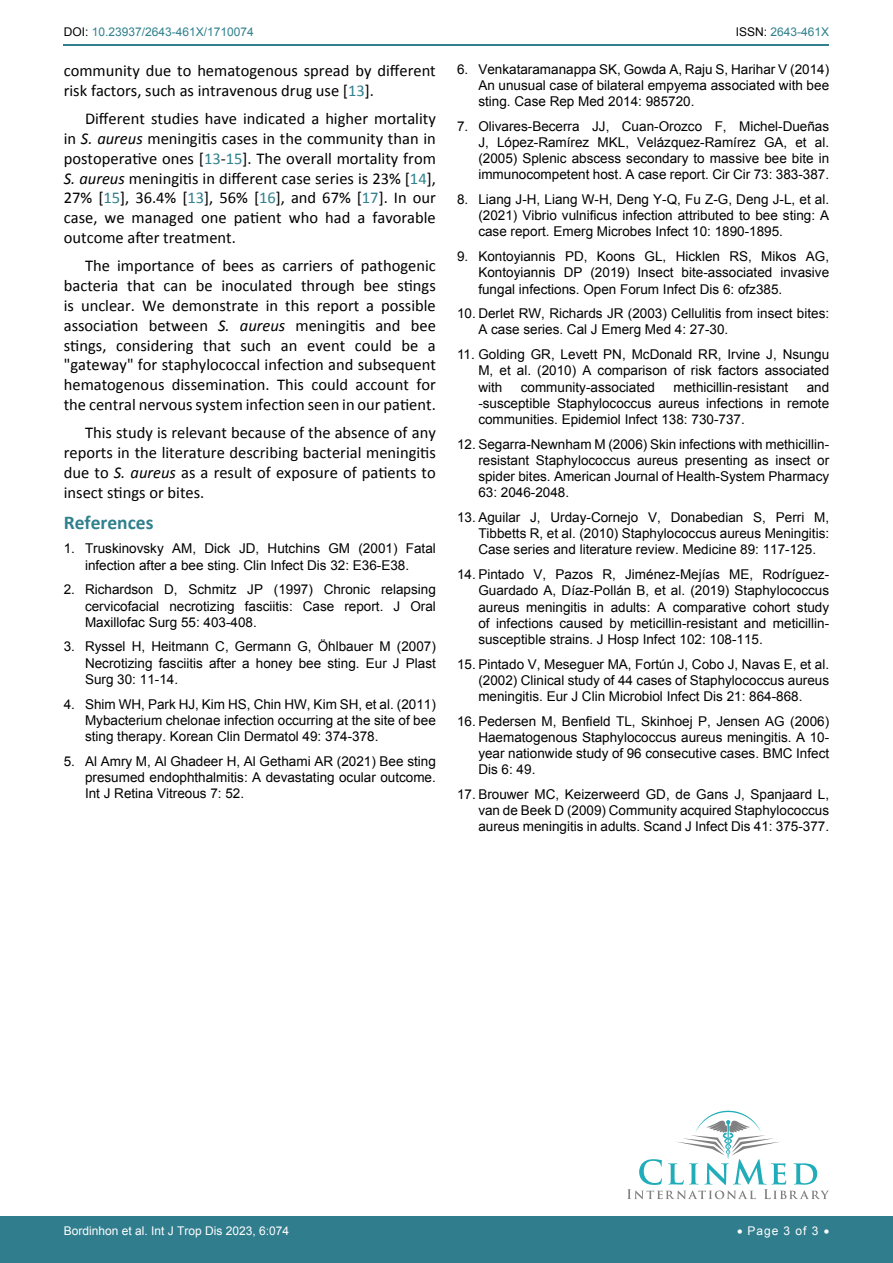
<style>
.page{position:relative;width:893px;height:1263px;background:#fff}
.page>*{position:absolute;margin:0;border:0;box-sizing:border-box;transform-origin:0 0}
.t1{font:700 19.5px "Calibri";color:#30808d}
.t2{font:16.5px/19.8px "Calibri";color:#000;text-align:justify}
.t3{font:13.5px/16.2px "Arial";color:#000;text-align:justify}
.t4{font:12px "Arial";color:#fff}
.t5{font:12px "Arial";color:#30808d}
.s1{color:#000}
.s2{color:#30808d}
.s3{font-style:italic}
</style>
<div class="page">
<div style="left:0;top:1217px;width:893px;height:46px;background:#307d8d"></div>
<hr style="left:64px;top:45px;width:765px;height:1px;background:#30808d">
<svg style="left:627px;top:1111px;width:202px;height:88px"></svg>
<p class="t5" style="left:64px;top:24px;width:192px"><span class="s1">DOI:</span> 10.23937/2643-461X/1710074</p>
<p class="t5" style="left:736px;top:24px;width:95px"><span class="s1">ISSN:</span> 2643-461X</p>
<p class="t2" style="left:64px;top:61px;width:374px">community due to hematogenous spread by different risk factors, such as intravenous drug use [<span class="s2">13</span>].</p>
<p class="t2" style="left:64px;top:109px;width:374px;text-indent:21px">Different studies have indicated a higher mortality in <span class="s3">S. aureus</span> meningitis cases in the community than in postoperative ones [<span class="s2">13</span>-<span class="s2">15</span>]. The overall mortality from <span class="s3">S. aureus</span> meningitis in different case series is 23% [<span class="s2">14</span>], 27% [<span class="s2">15</span>], 36.4% [<span class="s2">13</span>], 56% [<span class="s2">16</span>], and 67% [<span class="s2">17</span>]. In our case, we managed one patient who had a favorable outcome after treatment.</p>
<p class="t2" style="left:64px;top:256px;width:374px;text-indent:21px">The importance of bees as carriers of pathogenic bacteria that can be inoculated through bee stings is unclear. We demonstrate in this report a possible association between <span class="s3">S. aureus</span> meningitis and bee stings, considering that such an event could be a "gateway" for staphylococcal infection and subsequent hematogenous dissemination. This could account for the central nervous system infection seen in our patient.</p>
<p class="t2" style="left:64px;top:423px;width:374px;text-indent:21px">This study is relevant because of the absence of any reports in the literature describing bacterial meningitis due to <span class="s3">S. aureus</span> as a result of exposure of patients to insect stings or bites.</p>
<h1 class="t1" style="left:64px;top:510px;width:91px">References</h1>
<p class="t3" style="left:64px;top:541px;width:374px;text-align:center">1. Truskinovsky AM, Dick JD, Hutchins GM (2001) Fatal infection after a bee sting. Clin Infect Dis 32: E36-E38.</p>
<p class="t3" style="left:85px;top:582px;width:352px;text-indent:-21px">2. Richardson D, Schmitz JP (1997) Chronic relapsing cervicofacial necrotizing fasciitis: Case report. J Oral Maxillofac Surg 55: 403-408.</p>
<p class="t3" style="left:85px;top:639px;width:352px;text-indent:-21px">3. Ryssel H, Heitmann C, Germann G, Öhlbauer M (2007)<br>Necrotizing fasciitis after a honey bee sting. Eur J Plast Surg 30: 11-14.</p>
<p class="t3" style="left:85px;top:696px;width:352px;text-indent:-21px">4. Shim WH, Park HJ, Kim HS, Chin HW, Kim SH, et al. (2011)<br>Mybacterium chelonae infection occurring at the site of bee sting therapy. Korean Clin Dermatol 49: 374-378.</p>
<p class="t3" style="left:85px;top:753px;width:352px;text-indent:-21px">5. Al Amry M, Al Ghadeer H, Al Gethami AR (2021) Bee sting presumed endophthalmitis: A devastating ocular outcome.<br>Int J Retina Vitreous 7: 52.</p>
<p class="t3" style="left:478px;top:61px;width:352px;text-indent:-21px">6. Venkataramanappa SK, Gowda A, Raju S, Harihar V (2014)<br>An unusual case of bilateral empyema associated with bee sting. Case Rep Med 2014: 985720.</p>
<p class="t3" style="left:478px;top:118px;width:352px;text-indent:-21px">7. Olivares-Becerra JJ, Cuan-Orozco F, Michel-Dueñas J, López-Ramírez MKL, Velázquez-Ramírez GA, et al. (2005) Splenic abscess secondary to massive bee bite in immunocompetent host. A case report. Cir Cir 73: 383-387.</p>
<p class="t3" style="left:478px;top:191px;width:352px;text-indent:-21px">8. Liang J-H, Liang W-H, Deng Y-Q, Fu Z-G, Deng J-L, et al. (2021) Vibrio vulnificus infection attributed to bee sting: A case report. Emerg Microbes Infect 10: 1890-1895.</p>
<p class="t3" style="left:478px;top:248px;width:352px;text-indent:-21px">9. Kontoyiannis PD, Koons GL, Hicklen RS, Mikos AG, Kontoyiannis DP (2019) Insect bite-associated invasive fungal infections. Open Forum Infect Dis 6: ofz385.</p>
<p class="t3" style="left:478px;top:306px;width:352px;text-indent:-21px">10. Derlet RW, Richards JR (2003) Cellulitis from insect bites:<br>A case series. Cal J Emerg Med 4: 27-30.</p>
<p class="t3" style="left:478px;top:346px;width:352px;text-indent:-21px">11. Golding GR, Levett PN, McDonald RR, Irvine J, Nsungu M, et al. (2010) A comparison of risk factors associated with</p>
<p class="t3" style="left:478px;top:379px;width:352px;text-indent:328px">and -susceptible Staphylococcus aureus infections in remote communities. Epidemiol Infect 138: 730-737.</p>
<p class="t3" style="left:478px;top:436px;width:352px;text-indent:-21px">12. Segarra-Newnham M (2006) Skin infections with methicillin&shy;resistant Staphylococcus aureus presenting as insect or spider bites. American Journal of Health-System Pharmacy 63: 2046-2048.</p>
<p class="t3" style="left:478px;top:509px;width:352px;text-indent:-21px">13. Aguilar J, Urday-Cornejo V, Donabedian S, Perri M, Tibbetts R, et al. (2010) Staphylococcus aureus Meningitis:<br>Case series and literature review. Medicine 89: 117-125.</p>
<p class="t3" style="left:478px;top:566px;width:352px;text-indent:-21px">14. Pintado V, Pazos R, Jiménez-Mejías ME, Rodríguez-Guardado A, Díaz-Pollán B, et al. (2019) Staphylococcus aureus meningitis in adults: A comparative cohort study of infections caused by meticillin-resistant and meticillin&shy;susceptible strains. J Hosp Infect 102: 108-115.</p>
<p class="t3" style="left:478px;top:656px;width:352px;text-indent:-21px">15. Pintado V, Meseguer MA, Fortún J, Cobo J, Navas E, et al. (2002) Clinical study of 44 cases of Staphylococcus aureus meningitis. Eur J Clin Microbiol Infect Dis 21: 864-868.</p>
<p class="t3" style="left:478px;top:713px;width:352px;text-indent:-21px">16. Pedersen M, Benfield TL, Skinhoej P, Jensen AG (2006)<br>Haematogenous Staphylococcus aureus meningitis. A 10- year nationwide study of 96 consecutive cases. BMC Infect Dis 6: 49.</p>
<p class="t3" style="left:478px;top:786px;width:352px;text-indent:-21px">17. Brouwer MC, Keizerweerd GD, de Gans J, Spanjaard L, van de Beek D (2009) Community acquired Staphylococcus aureus meningitis in adults. Scand J Infect Dis 41: 375-377.</p>
<p class="t3" style="left:521px;top:379px;width:136px">community-associated</p>
<p class="t3" style="left:673px;top:379px;width:116px">methicillin-resistant</p>
<p class="t4" style="left:64px;top:1223px;width:227px">Bordinhon et al. Int J Trop Dis 2023, 6:074</p>
<p class="t4" style="left:737px;top:1223px;width:94px">• Page 3 of 3 •</p>
</div>
